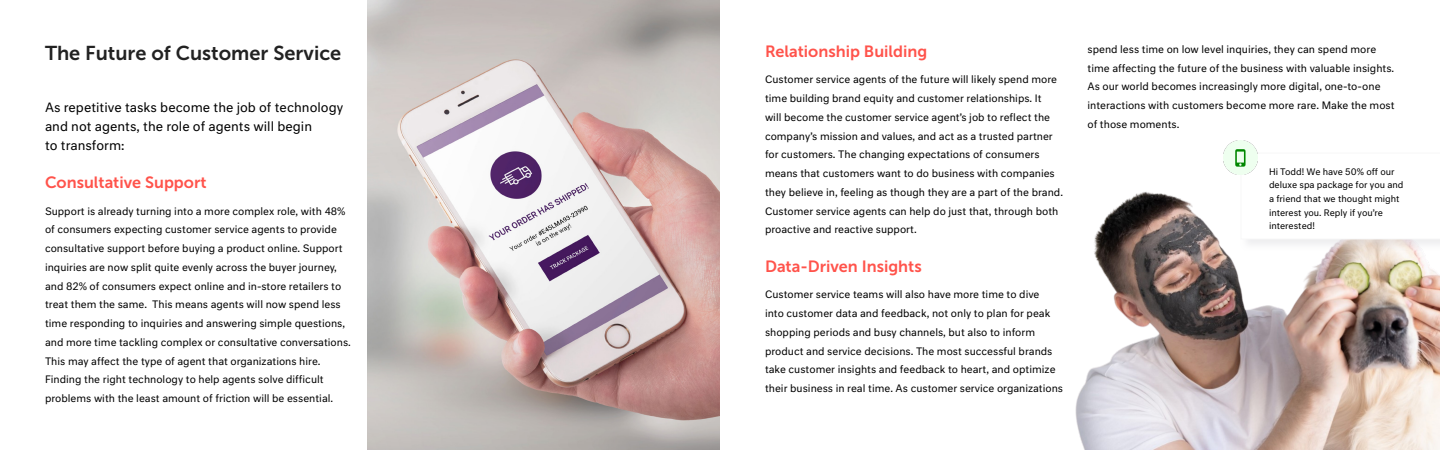
<style>
.page{position:relative;width:1440px;height:450px;background:#fff}
.page>*{position:absolute;margin:0;border:0;box-sizing:border-box;transform-origin:0 0}
.t1{font:20px "Museo Sans 700";color:#222}
.t2{font:16.25px "Museo Sans 700";color:#ff534b}
.t3{font:12.5px/18.8px "Neutral Std";color:#000}
.t4{font:10px/18.8px "Neutral Std";color:#000}
.t5{font:8.75px/13.8px "Neutral Std";color:#000}
</style>
<div class="page">
<img style="left:1075px;top:192px;width:365px;height:258px">
<img style="left:368px;top:0;width:352px;height:450px">
<div style="left:1239px;top:152px;width:201px;height:99px;background:#e3e3e6;opacity:.6"></div>
<svg style="left:1241px;top:153px;width:199px;height:86px"></svg>
<img style="left:1224px;top:140px;width:34px;height:35px">
<h1 class="t1" style="left:45px;top:42px;width:298px">The Future of Customer Service</h1>
<p class="t3" style="left:45px;top:98px;width:300px">As repetitive tasks become the job of technology and not agents, the role of agents will begin<br>to transform:</p>
<h2 class="t2" style="left:45px;top:174px;width:163px">Consultative Support</h2>
<p class="t4" style="left:45px;top:201px;width:307px">Support is already turning into a more complex role, with 48% of consumers expecting customer service agents to provide consultative support before buying a product online. Support inquiries are now split quite evenly across the buyer journey, and 82% of consumers expect online and in-store retailers to treat them the same. This means agents will now spend less time responding to inquiries and answering simple questions, and more time tackling complex or consultative conversations.<br>This may affect the type of agent that organizations hire.<br>Finding the right technology to help agents solve difficult problems with the least amount of friction will be essential.</p>
<h2 class="t2" style="left:765px;top:43px;width:164px">Relationship Building</h2>
<p class="t4" style="left:765px;top:70px;width:300px">Customer service agents of the future will likely spend more time building brand equity and customer relationships. It<br>will become the customer service agent’s job to reflect the company’s mission and values, and act as a trusted partner for customers. The changing expectations of consumers means that customers want to do business with companies they believe in, feeling as though they are a part of the brand.<br>Customer service agents can help do just that, through both proactive and reactive support.</p>
<h2 class="t2" style="left:765px;top:258px;width:158px">Data-Driven Insights</h2>
<p class="t4" style="left:765px;top:285px;width:300px">Customer service teams will also have more time to dive<br>into customer data and feedback, not only to plan for peak shopping periods and busy channels, but also to inform product and service decisions. The most successful brands take customer insights and feedback to heart, and optimize their business in real time. As customer service organizations</p>
<p class="t4" style="left:1088px;top:39px;width:309px">spend less time on low level inquiries, they can spend more time affecting the future of the business with valuable insights.<br>As our world becomes increasingly more digital, one-to-one interactions with customers become more rare. Make the most of those moments.</p>
<p class="t5" style="left:1269px;top:164px;width:136px">Hi Todd! We have 50% off our deluxe spa package for you and a friend that we thought might interest you. Reply if you’re interested!</p>
</div>
